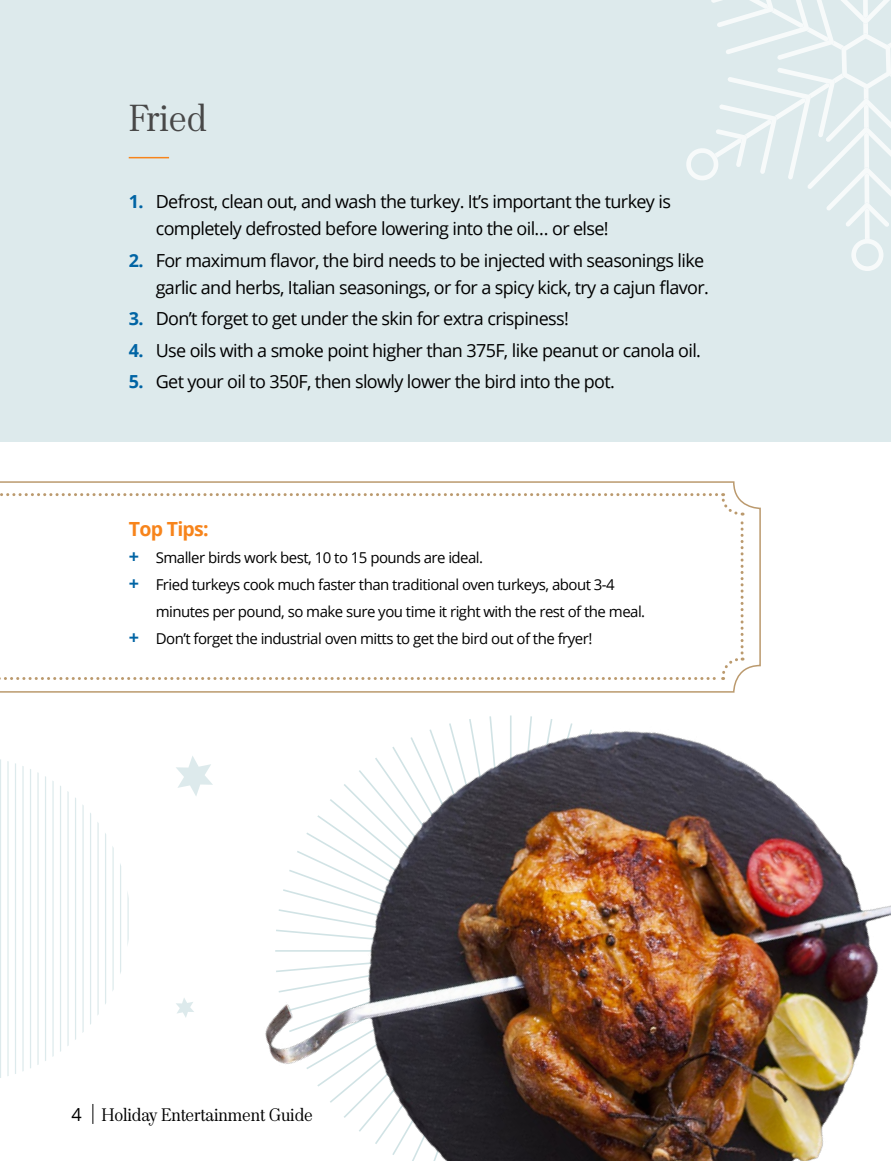
<style>
.page{position:relative;width:891px;height:1161px;background:#fff}
.page>*{position:absolute;margin:0;border:0;box-sizing:border-box;transform-origin:0 0}
.t1{font:300 37.5px "Keiss Text";letter-spacing:-.005em;color:#484848}
.t2{font:700 19.5px "Open Sans";letter-spacing:-.035em;color:#f7841b}
.t3{font:18px/27px "Open Sans";letter-spacing:-.035em;color:#000}
.t4{font:300 18px "Keiss Text";letter-spacing:-.005em;color:#000}
.t5{font:15px "Open Sans";letter-spacing:-.035em;color:#000}
.s1{font-weight:700;color:#0064a4}
.s2{font-weight:700;font-size:18px;color:#0064a4}
.s3{font-family:"Open Sans";font-weight:400}
</style>
<div class="page">
<div style="left:0;top:0;width:891px;height:442px;background:#ddeaec"></div>
<svg style="left:82px;top:805px;width:2px;height:228px"></svg>
<svg style="left:75px;top:797px;width:1px;height:243px"></svg>
<svg style="left:67px;top:791px;width:2px;height:255px"></svg>
<svg style="left:90px;top:813px;width:1px;height:212px"></svg>
<svg style="left:97px;top:822px;width:2px;height:193px"></svg>
<svg style="left:127px;top:892px;width:2px;height:53px"></svg>
<svg style="left:120px;top:864px;width:1px;height:110px"></svg>
<svg style="left:52px;top:781px;width:2px;height:276px"></svg>
<svg style="left:105px;top:833px;width:1px;height:171px"></svg>
<svg style="left:112px;top:846px;width:2px;height:145px"></svg>
<svg style="left:60px;top:786px;width:1px;height:266px"></svg>
<svg style="left:7px;top:761px;width:2px;height:315px"></svg>
<svg style="left:0;top:759px;width:1px;height:319px"></svg>
<svg style="left:45px;top:776px;width:1px;height:285px"></svg>
<svg style="left:30px;top:769px;width:1px;height:300px"></svg>
<svg style="left:15px;top:763px;width:1px;height:311px"></svg>
<svg style="left:37px;top:772px;width:2px;height:293px"></svg>
<svg style="left:22px;top:766px;width:2px;height:305px"></svg>
<img style="left:265px;top:715px;width:626px;height:446px">
<hr style="left:129px;top:157px;width:40px;height:1px;background:#f7841b">
<svg style="left:686px;top:0;width:205px;height:271px"></svg>
<svg style="left:176px;top:756px;width:37px;height:40px"></svg>
<svg style="left:176px;top:998px;width:18px;height:20px"></svg>
<svg style="left:0;top:481px;width:761px;height:212px"></svg>
<svg style="left:93px;top:1104px;width:1px;height:20px"></svg>
<h1 class="t1" style="left:129px;top:94px;width:79px">Fried</h1>
<p class="t3" style="left:156px;top:188px;width:517px;text-indent:-27px"><span class="s1">1.</span> Defrost, clean out, and wash the turkey. It’s important the turkey is completely defrosted before lowering into the oil… or else!</p>
<p class="t3" style="left:129px;top:246px;width:582px;text-align:right"><span class="s1">2.</span> For maximum flavor, the bird needs to be injected with seasonings like garlic and herbs, Italian seasonings, or for a spicy kick, try a cajun flavor.</p>
<p class="t3" style="left:129px;top:305px;width:442px"><span class="s1">3.</span> Don’t forget to get under the skin for extra crispiness!</p>
<p class="t3" style="left:129px;top:336px;width:574px"><span class="s1">4.</span> Use oils with a smoke point higher than 375F, like peanut or canola oil.</p>
<p class="t3" style="left:129px;top:368px;width:488px"><span class="s1">5.</span> Get your oil to 350F, then slowly lower the bird into the pot.</p>
<p class="t2" style="left:129px;top:515px;width:82px">Top Tips:</p>
<p class="t5" style="left:129px;top:547px;width:356px"><span class="s2">+</span> Smaller birds work best, 10 to 15 pounds are ideal.</p>
<p class="t5" style="left:129px;top:574px;width:488px"><span class="s2">+</span> Fried turkeys cook much faster than traditional oven turkeys, about 3-4</p>
<p class="t5" style="left:156px;top:601px;width:491px">minutes per pound, so make sure you time it right with the rest of the meal.</p>
<p class="t5" style="left:129px;top:628px;width:465px"><span class="s2">+</span> Don’t forget the industrial oven mitts to get the bird out of the fryer!</p>
<p class="t4" style="left:72px;top:1103px;width:243px"><span class="s3">4</span> Holiday Entertainment Guide</p>
</div>
